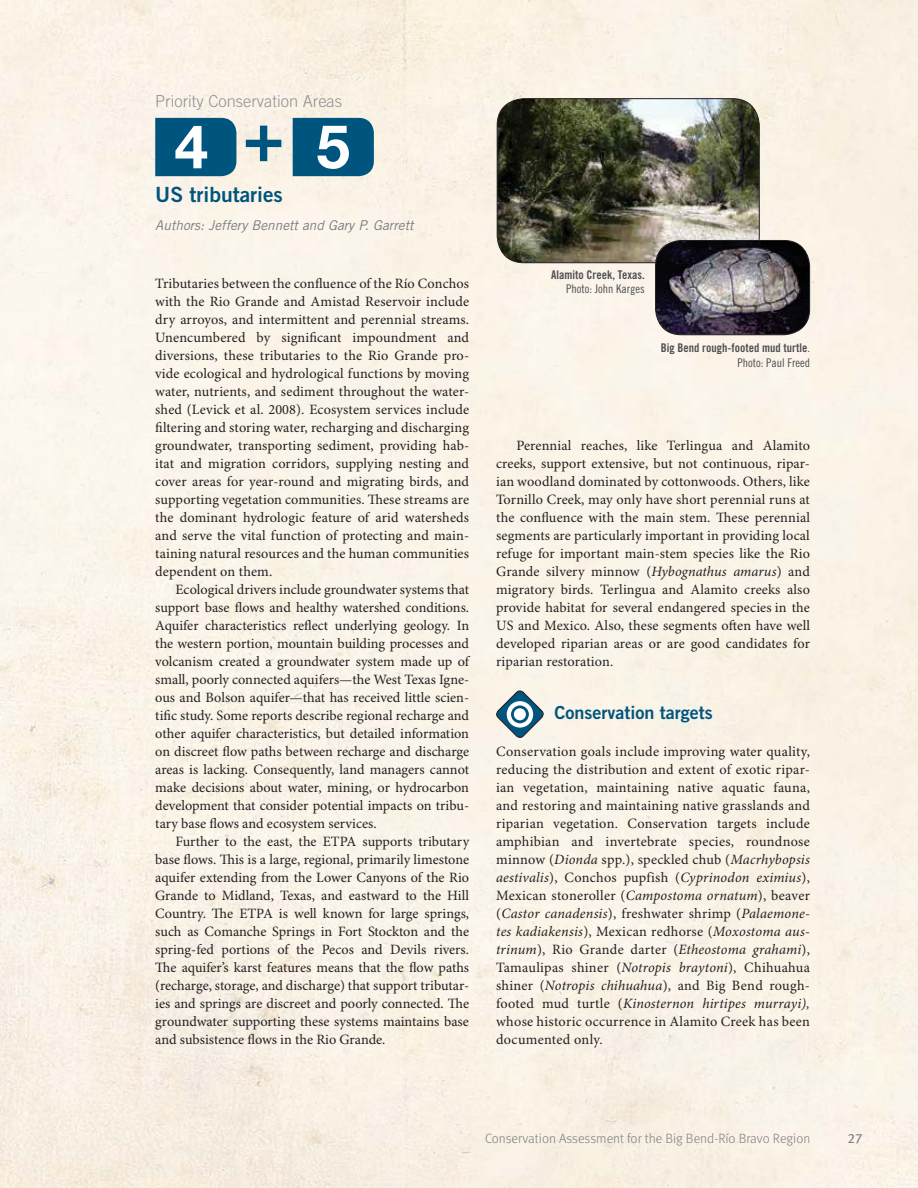
<style>
.page{position:relative;width:918px;height:1188px;background:#fff}
.page>*{position:absolute;margin:0;border:0;box-sizing:border-box;transform-origin:0 0}
.t1{font:68.4px "Trade Gothic LT Std Bd 2";color:#00557e}
.t2{font:700 60.45px "Helvetica Neue";color:#fff}
.t3{font:21px "Trade Gothic LT Std Bd 2";color:#00557e}
.t4{font:18px "Trade Gothic LT Std Bd 2";color:#00557e}
.t5{font:300 16.5px "Trade Gothic LT Std";color:#8f9294}
.t6{font:14.25px/18px "Minion Pro";letter-spacing:.005em;color:#231f20;text-align:justify}
.t7{font:300 13.5px "Meta Pro";color:#7c7e81}
.t8{font:italic 13.5px "Trade Gothic LT Std";color:#7c7e81}
.t9{font:13.5px "Meta Pro";color:#7c7e81}
.t10{font:12px "Trade Gothic LT Std Bd Cn 20";color:#4f5052}
.t11{font:12px "Trade Gothic LT Std Cn 18";color:#4f5052}
.s1{font-family:"Trade Gothic LT Std Cn 18"}
.s2{font-style:italic}
</style>
<div class="page">
<div style="left:0;top:0;width:918px;height:1040px;background:#faf3e7"></div>
<svg style="left:495px;top:689px;width:50px;height:50px;background:#9bb2b8"></svg>
<svg style="left:507px;top:701px;width:26px;height:27px"></svg>
<svg style="left:511px;top:705px;width:18px;height:18px"></svg>
<div style="left:514px;top:708px;width:12px;height:12px;background:#fff;border-radius:50%"></div>
<div style="left:155px;top:118px;width:81px;height:58px;background:#00557e"></div>
<div style="left:293px;top:118px;width:81px;height:58px;background:#00557e"></div>
<img style="left:497px;top:99px;width:262px;height:164px;border-radius:27px">
<div style="left:497px;top:98px;width:263px;height:165px;border:1px solid #231f20;border-radius:27px"></div>
<img style="left:656px;top:240px;width:154px;height:95px;border-radius:26px">
<div style="left:655px;top:240px;width:155px;height:95px;border:1px solid #231f20;border-radius:26px"></div>
<p class="t5" style="left:155px;top:92px;width:188px">Priority Conservation Areas</p>
<h2 class="t2" style="left:174px;top:109px;width:35px">4</h2>
<h1 class="t1" style="left:243px;top:112px;width:108px">+ <sub>5</sub></h1>
<h3 class="t3" style="left:155px;top:187px;width:129px">US tributaries</h3>
<p class="t8" style="left:155px;top:221px;width:260px">Authors: Jeffery Bennett and Gary P. Garrett</p>
<p class="t6" style="left:155px;top:276px;width:315px">Tributaries between the confluence of the Río Conchos with the Rio Grande and Amistad Reservoir include dry arroyos, and intermittent and perennial streams.<br>Unencumbered by significant impoundment and diversions, these tributaries to the Rio Grande pro&shy;vide ecological and hydrological functions by moving water, nutrients, and sediment throughout the water&shy;shed (Levick et al. 2008). Ecosystem services include filtering and storing water, recharging and discharging groundwater, transporting sediment, providing hab&shy;itat and migration corridors, supplying nesting and cover areas for year-round and migrating birds, and supporting vegetation communities. These streams are the dominant hydrologic feature of arid watersheds and serve the vital function of protecting and main&shy;taining natural resources and the human communities dependent on them.</p>
<p class="t6" style="left:155px;top:582px;width:315px;text-indent:20px">Ecological drivers include groundwater systems that support base flows and healthy watershed conditions.<br>Aquifer characteristics reflect underlying geology. In the western portion, mountain building processes and volcanism created a groundwater system made up of small, poorly connected aquifers—the West Texas Igne&shy;ous and Bolson aquifer—that has received little scien&shy;tific study. Some reports describe regional recharge and other aquifer characteristics, but detailed information on discreet flow paths between recharge and discharge areas is lacking. Consequently, land managers cannot make decisions about water, mining, or hydrocarbon development that consider potential impacts on tribu&shy;tary base flows and ecosystem services.</p>
<p class="t6" style="left:155px;top:834px;width:315px;text-indent:20px">Further to the east, the ETPA supports tributary base flows. This is a large, regional, primarily limestone aquifer extending from the Lower Canyons of the Rio Grande to Midland, Texas, and eastward to the Hill Country. The ETPA is well known for large springs, such as Comanche Springs in Fort Stockton and the spring-fed portions of the Pecos and Devils rivers.<br>The aquifer’s karst features means that the flow paths (recharge, storage, and discharge) that support tributar&shy;ies and springs are discreet and poorly connected. The groundwater supporting these systems maintains base and subsistence flows in the Rio Grande.</p>
<p class="t10" style="left:551px;top:270px;width:95px">Alamito Creek, Texas.</p>
<p class="t11" style="left:566px;top:284px;width:80px">Photo: John Karges</p>
<p class="t10" style="left:661px;top:344px;width:151px">Big Bend rough-footed mud turtle<span class="s1">.</span></p>
<p class="t11" style="left:737px;top:358px;width:74px">Photo: Paul Freed</p>
<p class="t6" style="left:496px;top:438px;width:315px;text-indent:20px">Perennial reaches, like Terlingua and Alamito creeks, support extensive, but not continuous, ripar&shy;ian woodland dominated by cottonwoods. Others, like Tornillo Creek, may only have short perennial runs at the confluence with the main stem. These perennial segments are particularly important in providing local refuge for important main-stem species like the Rio Grande silvery minnow (<span class="s2">Hybognathus amarus</span>) and migratory birds. Terlingua and Alamito creeks also provide habitat for several endangered species in the US and Mexico. Also, these segments often have well developed riparian areas or are good candidates for riparian restoration.</p>
<p class="t4" style="left:554px;top:707px;width:160px">Conservation targets</p>
<p class="t6" style="left:496px;top:744px;width:315px">Conservation goals include improving water quality, reducing the distribution and extent of exotic ripar&shy;ian vegetation, maintaining native aquatic fauna, and restoring and maintaining native grasslands and riparian vegetation. Conservation targets include amphibian and invertebrate species, roundnose minnow (<span class="s2">Dionda</span> spp.), speckled chub (<span class="s2">Macrhybopsis aestivalis</span>), Conchos pupfish (<span class="s2">Cyprinodon eximius</span>), Mexican stoneroller (<span class="s2">Campostoma ornatum</span>), beaver (<span class="s2">Castor canadensis</span>), freshwater shrimp (<span class="s2">Palaemone&shy;tes kadiakensis</span>), Mexican redhorse (<span class="s2">Moxostoma aus&shy;trinum</span>), Rio Grande darter (<span class="s2">Etheostoma grahami</span>), Tamaulipas shiner (<span class="s2">Notropis braytoni</span>), Chihuahua shiner (<span class="s2">Notropis chihuahua</span>), and Big Bend rough&shy;footed mud turtle (<span class="s2">Kinosternon hirtipes murrayi), </span>whose historic occurrence in Alamito Creek has been documented only.</p>
<p class="t7" style="left:485px;top:1133px;width:327px">Conservation Assessment for the Big Bend-Río Bravo Region</p>
<p class="t9" style="left:847px;top:1131px;width:17px">27</p>
</div>
